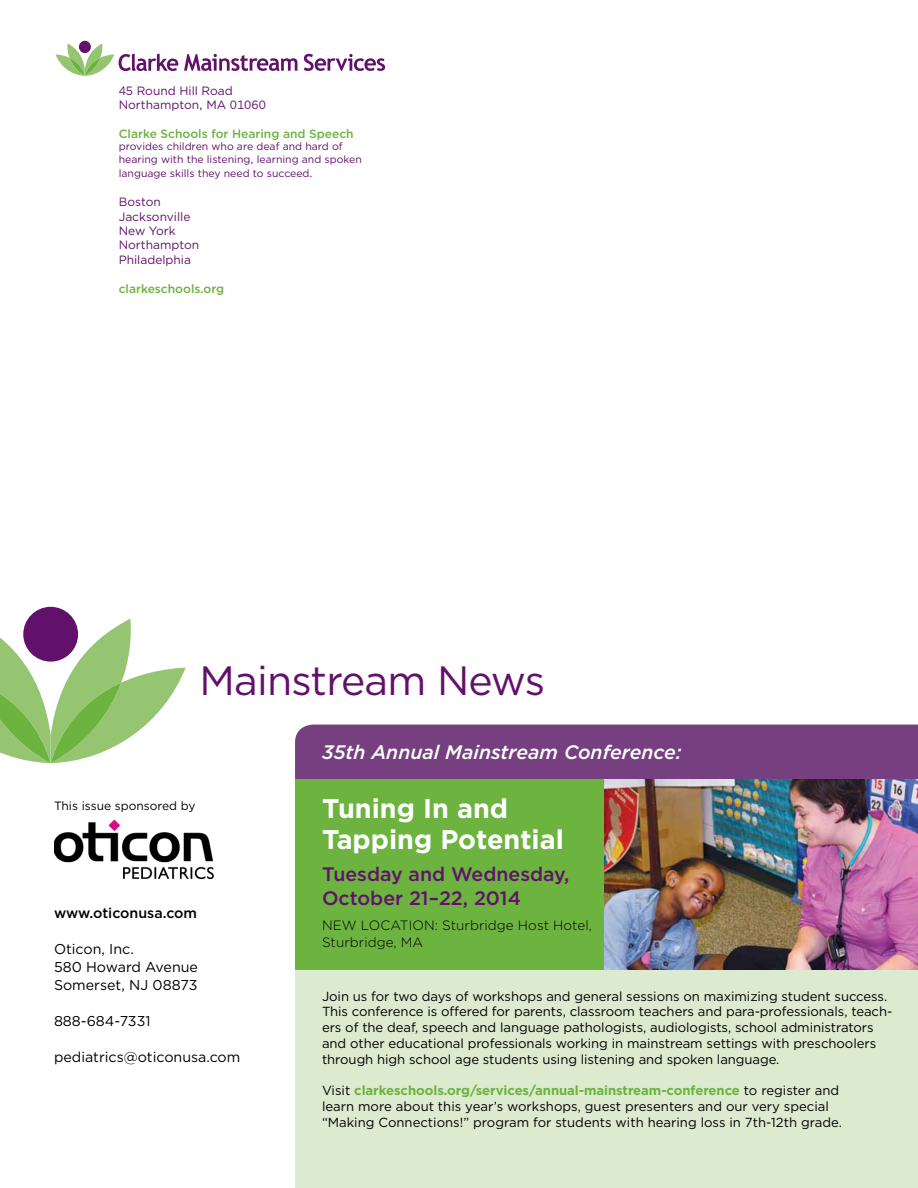
<style>
.page{position:relative;width:918px;height:1188px;background:#fff}
.page>*{position:absolute;margin:0;border:0;box-sizing:border-box;transform-origin:0 0}
.t1{font:40.95px "Gotham";letter-spacing:-.02em;color:#61116a}
.t2{font:700 27px/31.5px "Gotham";color:#fff}
.t3{font:500 19.5px/23.4px "Gotham";color:#61116a}
.t4{font:italic 500 19.5px "Gotham";color:#fff}
.t5{font:14.25px/18px "Gotham";color:#000}
.t6{font:500 14.25px "Gotham";letter-spacing:-.01em;color:#000}
.t7{font:300 13.5px/17.1px "Gotham";letter-spacing:.005em;color:#000}
.t8{font:13.2px/15.8px "Gotham";letter-spacing:-.005em;color:#000}
.t9{font:12px/14.4px "Gotham";color:#61116a}
.t10{font:500 12px "Gotham";color:#6cb33f}
.t11{font:12px "Gotham";color:#000}
.t12{font:10.5px/12.6px "Gotham";color:#61116a}
.s1{font-weight:700;color:#6cb33f}
</style>
<div class="page">
<div style="left:23px;top:607px;width:55px;height:55px;background:#61116a;border-radius:50%"></div>
<svg style="left:0;top:619px;width:186px;height:144px"></svg>
<svg style="left:184px;top:54px;width:113px;height:17px"></svg>
<svg style="left:304px;top:54px;width:81px;height:17px"></svg>
<svg style="left:79px;top:41px;width:12px;height:12px"></svg>
<svg style="left:56px;top:43px;width:122px;height:33px"></svg>
<img style="left:54px;top:819px;width:159px;height:61px">
<div style="left:295px;top:970px;width:623px;height:218px;background:#dcead0"></div>
<div style="left:295px;top:725px;width:623px;height:55px;background:#753f80"></div>
<div style="left:295px;top:780px;width:375px;height:190px;background:#6cb33f"></div>
<img style="left:605px;top:780px;width:313px;height:190px">
<p class="t9" style="left:119px;top:83px;width:149px">45 Round H ill Road<br>Northampton, MA 01060</p>
<p class="t10" style="left:119px;top:126px;width:236px">Clarke Schools for Hearing and Speech</p>
<p class="t12" style="left:119px;top:140px;width:245px">provides children who are deaf and hard of hearing with the listening, learning and spoken</p>
<p class="t12" style="left:119px;top:167px;width:196px">language skills they need to succeed.</p>
<p class="t9" style="left:119px;top:195px;width:82px">Boston<br>Jacksonville<br>N ew York<br>Northampton<br>Philadelphia</p>
<p class="t10" style="left:119px;top:281px;width:107px">clarkeschools.org</p>
<h1 class="t1" style="left:200px;top:654px;width:347px">Mainstream News</h1>
<p class="t11" style="left:54px;top:798px;width:143px">This issue sponsored by</p>
<p class="t6" style="left:54px;top:904px;width:145px">www.oticonusa.com</p>
<p class="t5" style="left:54px;top:940px;width:146px">Oticon, Inc.<br>580 Howard Avenue<br>Somerset, NJ 08873</p>
<p class="t5" style="left:54px;top:1012px;width:98px">888-684-7331</p>
<p class="t5" style="left:54px;top:1048px;width:188px">pediatrics@oticonusa.com</p>
<h3 class="t4" style="left:322px;top:739px;width:361px">35th Annual Mainstream Conference:</h3>
<h2 class="t2" style="left:322px;top:792px;width:243px">Tuning In and<br>Tapping Potential</h2>
<h3 class="t3" style="left:322px;top:863px;width:249px">Tuesday and Wednesday,<br>October 21–22, 2014</h3>
<p class="t7" style="left:322px;top:916px;width:272px">New Location : Sturbridge Host Hotel,<br>Sturbridge, MA</p>
<p class="t8" style="left:322px;top:988px;width:572px">Join us for two days of workshops and general sessions on maximizing student success.<br>This conference is offered for parents, classroom teachers and para-professionals, teach&shy;ers of the deaf, speech and language pathologists, audiologists, school administrators and other educational professionals working in mainstream settings with preschoolers through high school age students using listening and spoken language.</p>
<p class="t8" style="left:322px;top:1082px;width:521px">Visit <span class="s1">clarkeschools.org/services/annual-mainstream-conference</span> to register and learn more about this year’s workshops, guest presenters and our very special “Making Connections!” program for students with hearing loss in 7th-12th grade.</p>
</div>
